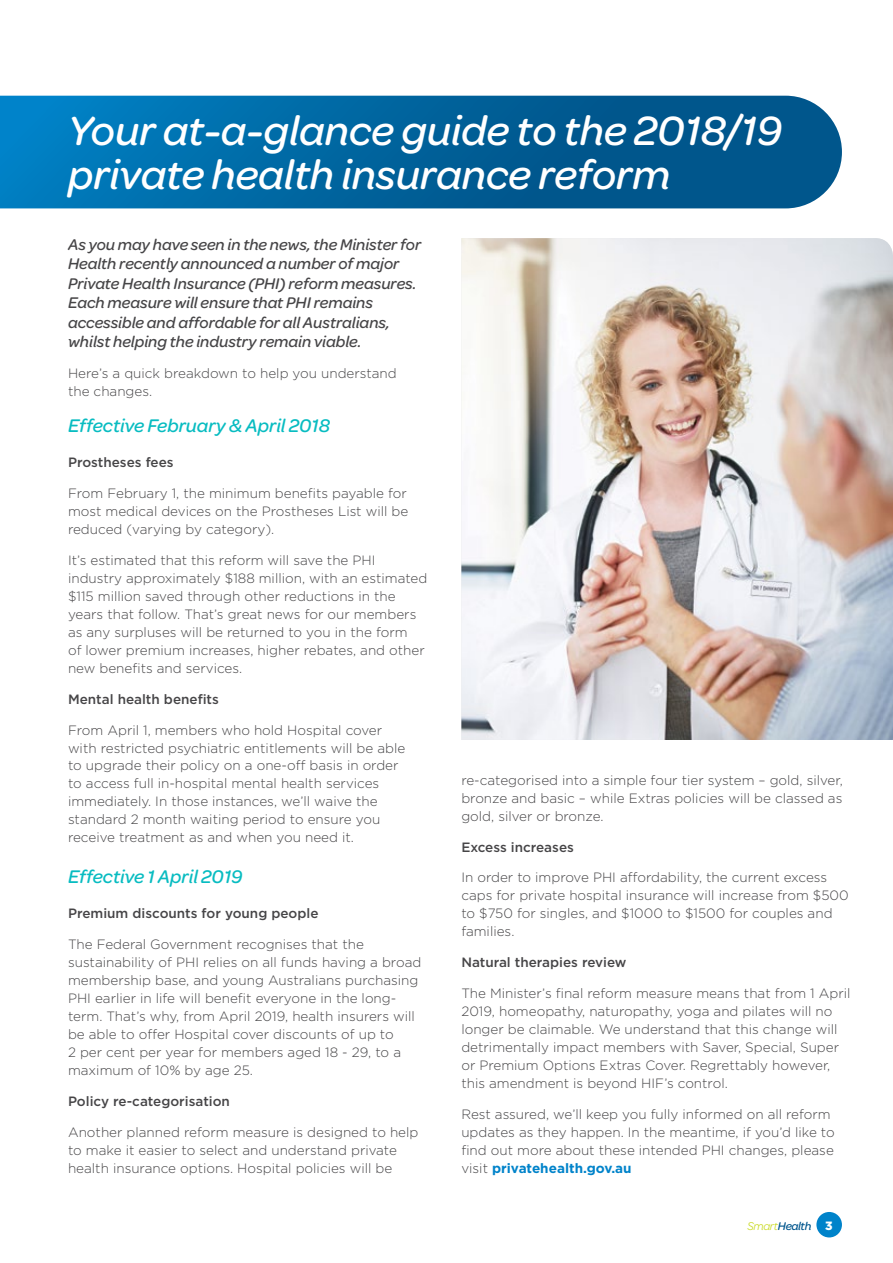
<style>
.page{position:relative;width:893px;height:1263px;background:#fff}
.page>*{position:absolute;margin:0;border:0;box-sizing:border-box;transform-origin:0 0}
.t1{font:italic 500 43.5px/43.8px "Omnes";color:#fff}
.t2{font:italic 500 19.5px "Omnes";color:#08bcc1}
.t3{font:italic 500 16.5px/19.5px "Omnes";color:#464547}
.t4{font:300 13.5px/18px "Gotham";color:#464547}
.t5{font:500 13.5px "Gotham";color:#464547}
.t6{font:italic 500 12px "Omnes";letter-spacing:-.03em;color:#00568d}
.s1{font-weight:700;color:#0083ca}
.s2{font-weight:400;color:#cbdb2a}
.s3{font-family:"Gotham";font-weight:900;font-style:normal;color:#fff}
</style>
<div class="page">
<svg style="left:0;top:96px;width:842px;height:112px;background:#0366a0"></svg>
<img style="left:461px;top:238px;width:432px;height:502px">
<div style="left:816px;top:1212px;width:26px;height:25px;background:#0083ca;border-radius:50%"></div>
<h1 class="t1" style="left:68px;top:106px;width:716px">Your at-a-glance guide to the 2018/19 private health insurance reform</h1>
<p class="t3" style="left:68px;top:234px;width:355px">As you may have seen in the news, the Minister for Health recently announced a number of major Private Health Insurance (PHI) reform measures.<br>Each measure will ensure that PHI remains accessible and affordable for all Australians, whilst helping the industry remain viable.</p>
<p class="t4" style="left:68px;top:364px;width:330px">Here’s a quick breakdown to help you understand the changes.</p>
<h2 class="t2" style="left:68px;top:413px;width:264px">Effective February &amp; April 2018</h2>
<p class="t5" style="left:68px;top:454px;width:107px">Prostheses fees</p>
<p class="t4" style="left:68px;top:484px;width:342px;text-align:justify">From February 1, the minimum benefits payable for most medical devices on the Prostheses List will be reduced (varying by category).</p>
<p class="t4" style="left:68px;top:551px;width:361px">It’s estimated that this reform will save the PHI industry approximately $188 million, with an estimated $115 million saved through other reductions in the years that follow. That’s great news for our members as any surpluses will be returned to you in the form<br>of lower premium increases, higher rebates, and other new benefits and services.</p>
<p class="t5" style="left:68px;top:690px;width:152px">Mental health benefits</p>
<p class="t4" style="left:68px;top:720px;width:339px">From April 1, members who hold Hospital cover with restricted psychiatric entitlements will be able to upgrade their policy on a one-off basis in order to access full in-hospital mental health services immediately. In those instances, we’ll waive the standard 2 month waiting period to ensure you receive treatment as and when you need it.</p>
<h2 class="t2" style="left:68px;top:863px;width:176px">Effective 1 April 2019</h2>
<p class="t5" style="left:68px;top:905px;width:252px">Premium discounts for young people</p>
<p class="t4" style="left:68px;top:935px;width:355px">The Federal Government recognises that the sustainability of PHI relies on all funds having a broad membership base, and young Australians purchasing PHI earlier in life will benefit everyone in the long&shy;term. That’s why, from April 2019, health insurers will be able to offer Hospital cover discounts of up to<br>2 per cent per year for members aged 18 - 29, to a maximum of 10% by age 25.</p>
<p class="t5" style="left:68px;top:1092px;width:163px">Policy re-categorisation</p>
<p class="t4" style="left:68px;top:1122px;width:352px">Another planned reform measure is designed to help to make it easier to select and understand private health insurance options. Hospital policies will be</p>
<p class="t4" style="left:461px;top:771px;width:383px;text-align:justify">re-categorised into a simple four tier system – gold, silver, bronze and basic – while Extras policies will be classed as gold, silver or bronze.</p>
<p class="t5" style="left:461px;top:838px;width:114px">Excess increases</p>
<p class="t4" style="left:461px;top:868px;width:389px">In order to improve PHI affordability, the current excess caps for private hospital insurance will increase from $500 to $750 for singles, and $1000 to $1500 for couples and families.</p>
<p class="t5" style="left:461px;top:953px;width:167px">Natural therapies review</p>
<p class="t4" style="left:461px;top:984px;width:391px">The Minister’s final reform measure means that from 1 April 2019, homeopathy, naturopathy, yoga and pilates will no longer be claimable. We understand that this change will detrimentally impact members with Saver, Special, Super or Premium Options Extras Cover. Regrettably however, this amendment is beyond HIF’s control.</p>
<p class="t4" style="left:461px;top:1104px;width:375px">Rest assured, we’ll keep you fully informed on all reform updates as they happen. In the meantime, if you’d like to find out more about these intended PHI changes, please visit <span class="s1">privatehealth.gov.au</span></p>
<p class="t6" style="left:748px;top:1218px;width:87px"><span class="s2">Smart</span>Health <span class="s3">3</span></p>
</div>
